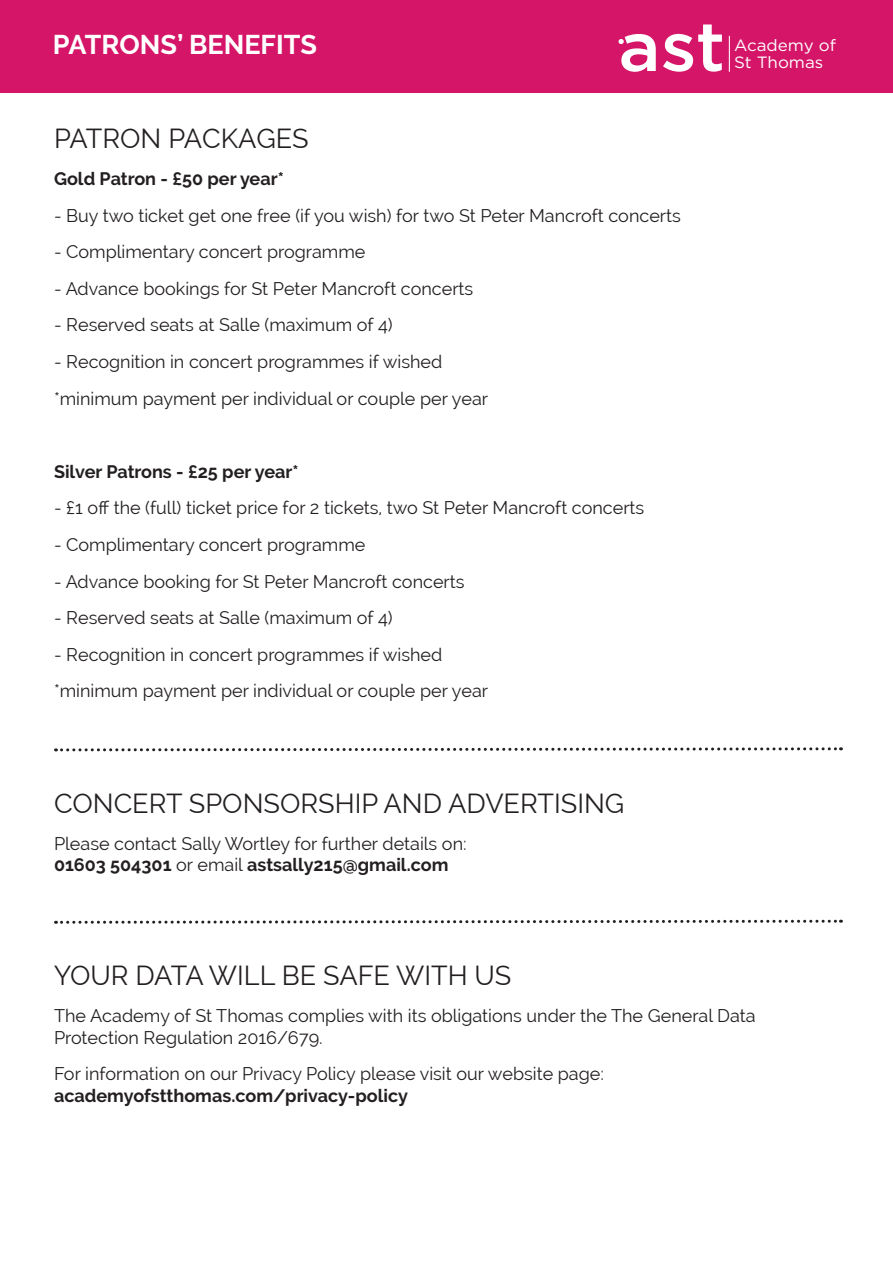
<style>
.page{position:relative;width:893px;height:1263px;background:#fff}
.page>*{position:absolute;margin:0;border:0;box-sizing:border-box;transform-origin:0 0}
.t1{font:500 69.15px "Gotham";color:#fff;scale:1.04 1}
.t2{font:27px "Raleway";color:#231f20}
.t3{font:700 27px "Raleway";color:#fff}
.t4{font:18px/21.6px "Raleway";color:#231f20}
.t5{font:700 18px "Raleway";color:#231f20}
.t6{font:16.35px "Gotham";color:#fff;scale:1.04 1}
.s1{font-weight:700}
</style>
<div class="page">
<div style="left:0;top:0;width:893px;height:93px;background:#d51567"></div>
<svg style="left:56px;top:747px;width:785px;height:5px"></svg>
<svg style="left:56px;top:919px;width:785px;height:5px"></svg>
<hr style="left:729px;top:36px;width:1px;height:36px;background:#fff">
<svg style="left:618px;top:39px;width:6px;height:5px"></svg>
<h1 class="t1" style="left:618px;top:7px;width:104px">ast</h1>
<h2 class="t3" style="left:53px;top:29px;width:266px">PATRONS’ BENEFITS</h2>
<p class="t6" style="left:734px;top:36px;width:99px">Academy of</p>
<p class="t6" style="left:734px;top:53px;width:87px">St Thomas</p>
<h2 class="t2" style="left:54px;top:123px;width:256px">PATRON PACKAGES</h2>
<p class="t5" style="left:54px;top:168px;width:231px">Gold Patron - £50 per year*</p>
<p class="t4" style="left:54px;top:204px;width:628px">- Buy two ticket get one free (if you wish) for two St Peter Mancroft concerts</p>
<p class="t4" style="left:54px;top:241px;width:313px">- Complimentary concert programme</p>
<p class="t4" style="left:54px;top:278px;width:421px">- Advance bookings for St Peter Mancroft concerts</p>
<p class="t4" style="left:54px;top:314px;width:340px">- Reserved seats at Salle (maximum of 4)</p>
<p class="t4" style="left:54px;top:343px;width:436px;line-height:36.6px">- Recognition in concert programmes if wished *minimum payment per individual or couple per year</p>
<p class="t5" style="left:54px;top:461px;width:246px">Silver Patrons - £25 per year*</p>
<p class="t4" style="left:54px;top:497px;width:592px">- £1 off the (full) ticket price for 2 tickets, two St Peter Mancroft concerts</p>
<p class="t4" style="left:54px;top:534px;width:313px">- Complimentary concert programme</p>
<p class="t4" style="left:54px;top:570px;width:412px">- Advance booking for St Peter Mancroft concerts</p>
<p class="t4" style="left:54px;top:607px;width:340px">- Reserved seats at Salle (maximum of 4)</p>
<p class="t4" style="left:54px;top:636px;width:436px;line-height:36.6px">- Recognition in concert programmes if wished *minimum payment per individual or couple per year</p>
<h2 class="t2" style="left:54px;top:788px;width:572px">CONCERT SPONSORSHIP AND ADVERTISING</h2>
<p class="t4" style="left:54px;top:832px;width:414px">Please contact Sally Wortley for further details on:<br><span class="s1">01603 504301</span> or email <span class="s1">astsally215@gmail.com</span></p>
<h2 class="t2" style="left:54px;top:960px;width:459px">YOUR DATA WILL BE SAFE WITH US</h2>
<p class="t4" style="left:54px;top:1005px;width:703px">The Academy of St Thomas complies with its obligations under the The General Data<br>Protection Regulation 2016/679.</p>
<p class="t4" style="left:54px;top:1063px;width:551px">For information on our Privacy Policy please visit our website page:</p>
<p class="t5" style="left:54px;top:1085px;width:355px">academyofstthomas.com/privacy-policy</p>
</div>
